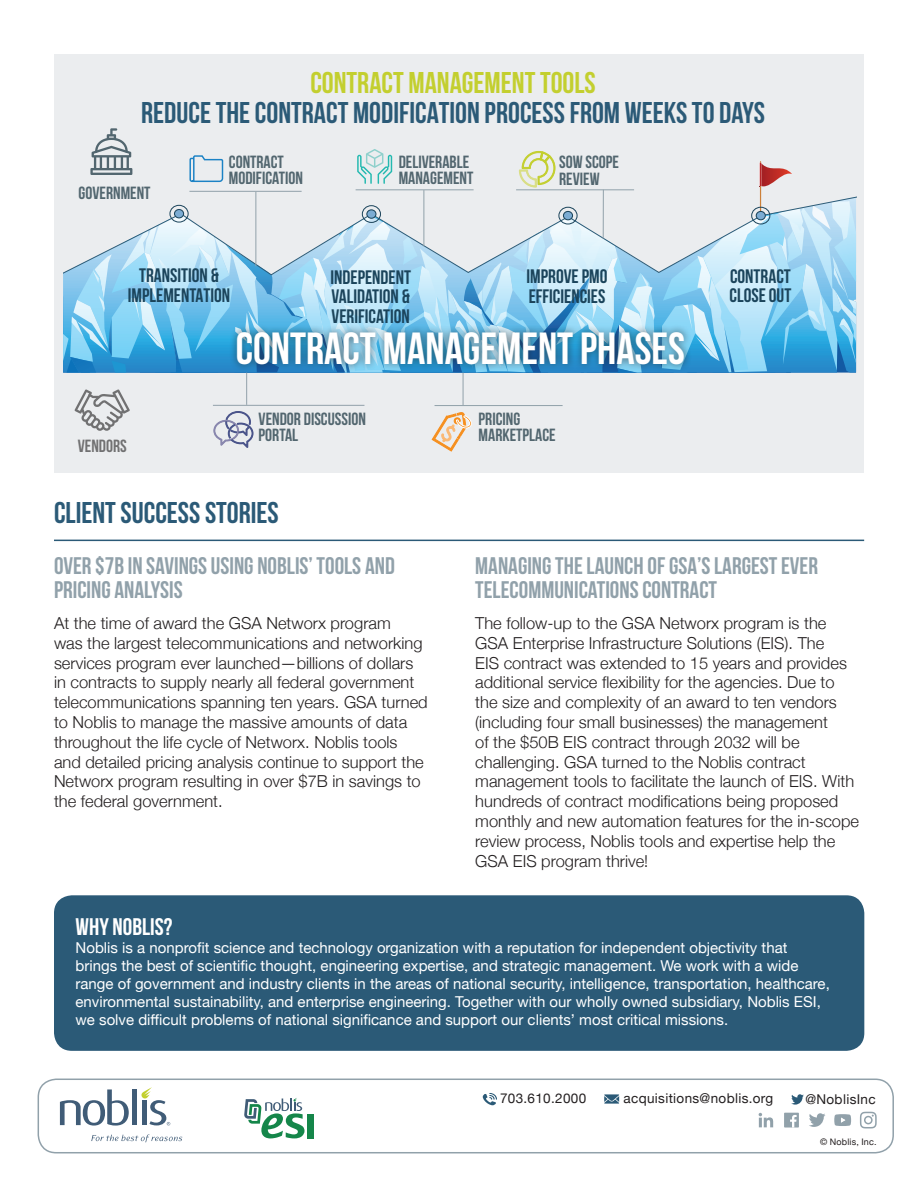
<style>
.page{position:relative;width:918px;height:1188px;background:#fff}
.page>*{position:absolute;margin:0;border:0;box-sizing:border-box;transform-origin:0 0}
.t1{font:700 45px "Bebas Neue";color:#fff}
.t2{font:700 30px "Bebas Neue";color:#2b5a77}
.t3{font:700 30px "Bebas Neue";color:#c3cf2f}
.t4{font:700 24px/24px "Bebas Neue";color:#91a1aa}
.t5{font:700 24px "Bebas Neue";color:#fff}
.t6{font:700 19.5px/19.5px "Bebas Neue";color:#1b445b}
.t7{font:700 17.7px/16.4px "Bebas Neue";color:#52666f}
.t8{font:700 17.7px "Bebas Neue";color:#717172}
.t9{font:300 16.5px/19.8px "Helvetica Neue";color:#231f20}
.t10{font:15px/18px "Helvetica Neue";color:#fff}
.t11{font:13.5px "Helvetica Neue";letter-spacing:.025em;color:#231f20}
.t12{font:9px "Helvetica Neue";letter-spacing:.025em;color:#231f20}
</style>
<div class="page">
<div style="left:54px;top:54px;width:810px;height:418px;background:#ebedef"></div>
<div style="left:38px;top:1079px;width:856px;height:74px;border:2px solid #91a1aa;border-radius:18px"></div>
<svg style="left:791px;top:1094px;width:13px;height:11px"></svg>
<svg style="left:483px;top:1093px;width:14px;height:12px"></svg>
<svg style="left:604px;top:1094px;width:15px;height:10px"></svg>
<div style="left:307px;top:1114px;width:7px;height:24px;background:#15864a"></div>
<svg style="left:244px;top:1098px;width:61px;height:40px"></svg>
<svg style="left:60px;top:1089px;width:69px;height:37px"></svg>
<hr style="left:132px;top:1089px;width:4px;height:36px;background:#405c77">
<svg style="left:91px;top:1135px;width:91px;height:7px"></svg>
<svg style="left:141px;top:1087px;width:29px;height:38px"></svg>
<div style="left:784px;top:1113px;width:15px;height:15px;background:#91a1aa"></div>
<svg style="left:790px;top:1115px;width:7px;height:13px"></svg>
<svg style="left:809px;top:1113px;width:16px;height:14px"></svg>
<svg style="left:759px;top:1113px;width:14px;height:14px"></svg>
<svg style="left:860px;top:1112px;width:17px;height:16px"></svg>
<svg style="left:834px;top:1114px;width:17px;height:12px"></svg>
<div style="left:54px;top:895px;width:810px;height:156px;background:#2b5a77;border-radius:18px"></div>
<hr style="left:54px;top:540px;width:810px;height:1px;background:#2b5a77">
<svg style="left:431px;top:412px;width:41px;height:40px"></svg>
<hr style="left:246px;top:373px;width:1px;height:32px;background:#91a1aa">
<hr style="left:213px;top:405px;width:151px;height:1px;background:#91a1aa">
<hr style="left:463px;top:373px;width:1px;height:32px;background:#91a1aa">
<hr style="left:435px;top:405px;width:128px;height:1px;background:#91a1aa">
<svg style="left:63px;top:128px;width:793px;height:245px"></svg>
<svg style="left:75px;top:389px;width:55px;height:42px"></svg>
<svg style="left:214px;top:411px;width:39px;height:37px"></svg>
<div style="left:229px;top:324px;width:463px;height:48px;background:#231f20;opacity:.61"></div>
<h2 class="t3" style="left:310px;top:66px;width:287px">CONTRACT MANAGEMENT TOOLS</h2>
<h2 class="t2" style="left:141px;top:96px;width:625px">REDUCE THE CONTRACT MODIFICATION PROCESS FROM WEEKS TO DAYS</h2>
<p class="t7" style="left:79px;top:184px;width:73px">GOVERNMENT</p>
<p class="t7" style="left:229px;top:153px;width:76px">CONTRACT<br>MODIFICATION</p>
<p class="t7" style="left:399px;top:153px;width:76px">DELIVERABLE<br>MANAGEMENT</p>
<p class="t7" style="left:559px;top:154px;width:61px">SOW SCOPE<br>REVIEW</p>
<p class="t6" style="left:128px;top:265px;width:104px;text-align:center">TRANSITION &amp;<br>IMPLEMENTATION</p>
<p class="t6" style="left:331px;top:267px;width:82px;text-align:justify">INDEPENDENT VALIDATION &amp; VERIFICATION</p>
<p class="t6" style="left:730px;top:266px;width:63px">CONTRACT<br>CLOSE OUT</p>
<p class="t6" style="left:527px;top:267px;width:82px">IMPROVE PMO<br>EFFICIENCIES</p>
<p class="t8" style="left:78px;top:436px;width:51px">VENDORS</p>
<h1 class="t1" style="left:236px;top:324px;width:451px">CONTRACT MANAGEMENT PHASES</h1>
<p class="t7" style="left:259px;top:410px;width:109px">VENDOR DISCUSSION<br>PORTAL</p>
<p class="t7" style="left:479px;top:410px;width:79px">PRICING<br>MARKETPLACE</p>
<h2 class="t2" style="left:54px;top:497px;width:226px">CLIENT SUCCESS STORIES</h2>
<h3 class="t4" style="left:54px;top:554px;width:342px">OVER $7B IN SAVINGS USING NOBLIS’ TOOLS AND<br>PRICING ANALYSIS</h3>
<p class="t9" style="left:54px;top:612px;width:375px">At the time of award the GSA Networx program<br>was the largest telecommunications and networking services program ever launched—billions of dollars in contracts to supply nearly all federal government telecommunications spanning ten years. GSA turned to Noblis to manage the massive amounts of data throughout the life cycle of Networx. Noblis tools and detailed pricing analysis continue to support the Networx program resulting in over $7B in savings to the federal government.</p>
<h3 class="t4" style="left:475px;top:554px;width:344px">MANAGING THE LAUNCH OF GSA’S LARGEST EVER<br>TELECOMMUNICATIONS CONTRACT</h3>
<p class="t9" style="left:475px;top:612px;width:385px">The follow-up to the GSA Networx program is the GSA Enterprise Infrastructure Solutions (EIS). The<br>EIS contract was extended to 15 years and provides additional service flexibility for the agencies. Due to the size and complexity of an award to ten vendors (including four small businesses) the management<br>of the $50B EIS contract through 2032 will be challenging. GSA turned to the Noblis contract management tools to facilitate the launch of EIS. With hundreds of contract modifications being proposed monthly and new automation features for the in-scope review process, Noblis tools and expertise help the GSA EIS program thrive!</p>
<h3 class="t5" style="left:76px;top:913px;width:98px">WHY NOBLIS?</h3>
<p class="t10" style="left:76px;top:939px;width:756px">Noblis is a nonprofit science and technology organization with a reputation for independent objectivity that brings the best of scientific thought, engineering expertise, and strategic management. We work with a wide range of government and industry clients in the areas of national security, intelligence, transportation, healthcare, environmental sustainability, and enterprise engineering. Together with our wholly owned subsidiary, Noblis ESI, we solve difficult problems of national significance and support our clients’ most critical missions.</p>
<p class="t11" style="left:500px;top:1089px;width:88px">703.610.2000</p>
<p class="t11" style="left:624px;top:1089px;width:151px">acquisitions@noblis.org</p>
<p class="t11" style="left:805px;top:1090px;width:72px">@NoblisInc</p>
<p class="t12" style="left:820px;top:1135px;width:58px">© Noblis, Inc.</p>
</div>
